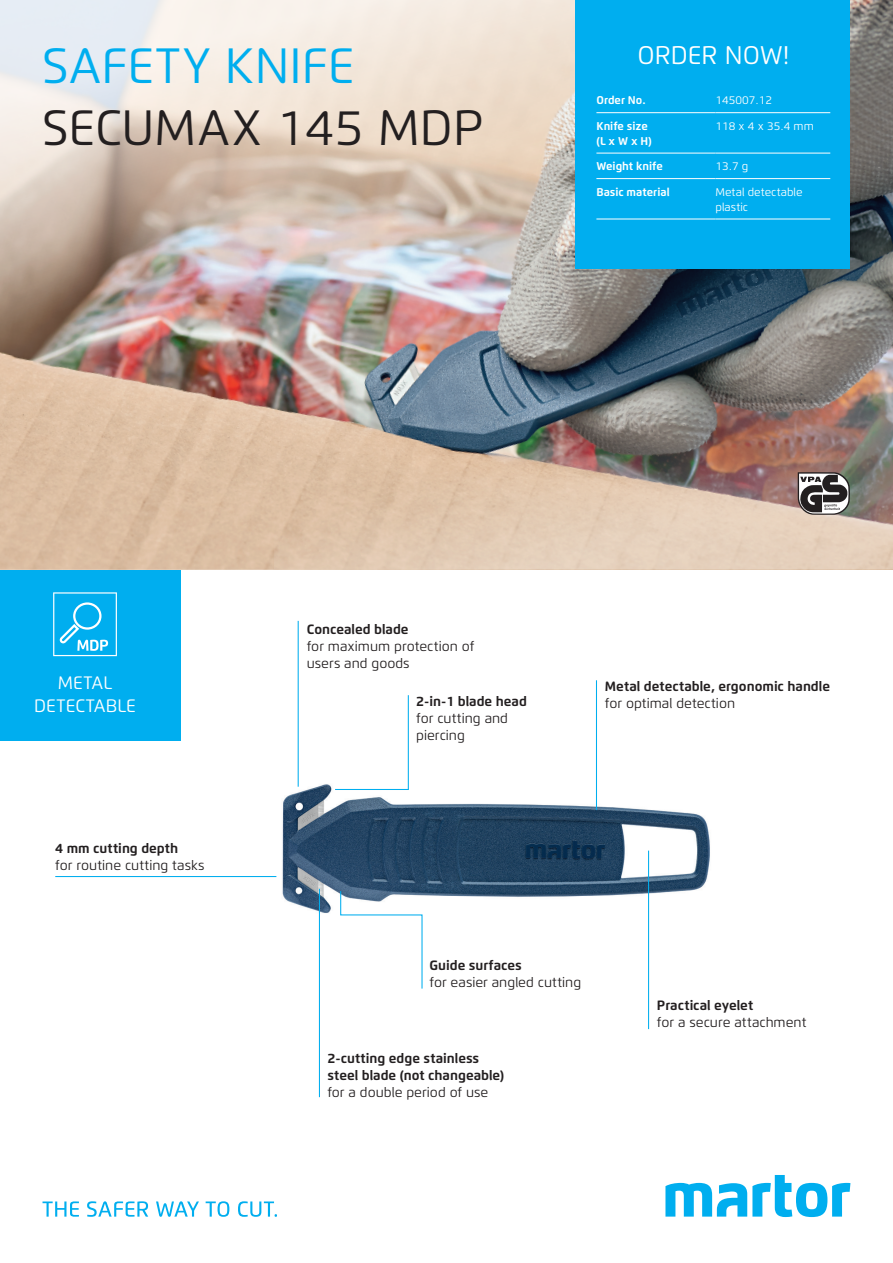
<style>
.page{position:relative;width:893px;height:1263px;background:#fff}
.page>*{position:absolute;margin:0;border:0;box-sizing:border-box;transform-origin:0 0}
.t1{font:49.5px "Flexo";color:#231f20}
.t2{font:49.5px "Flexo";color:#00aeef}
.t3{font:25.5px "Flexo";color:#fff}
.t4{font:18px/23.4px "Flexo";color:#fff;text-align:center}
.t5{font:13.5px/17px "Flexo";color:#231f20}
.t6{font:700 13.5px/17px "Flexo";color:#231f20}
.t7{font:700 11.25px/14.9px "Flexo";color:#fff}
.t8{font:11.25px/14.9px "Flexo";color:#fff}
</style>
<div class="page">
<img style="left:0;top:0;width:893px;height:570px">
<img style="left:274px;top:224px;width:619px;height:345px">
<svg style="left:798px;top:472px;width:52px;height:43px"></svg>
<img style="left:261px;top:775px;width:449px;height:146px">
<img style="left:0;top:0;width:601px;height:363px">
<div style="left:0;top:570px;width:180px;height:170px;background:#00aeef"></div>
<hr style="left:298px;top:621px;width:1px;height:166px;background:#00aeef">
<div style="left:575px;top:0;width:275px;height:269px;background:#00aeef"></div>
<hr style="left:715px;top:219px;width:115px;height:1px;background:#fff">
<hr style="left:596px;top:219px;width:119px;height:1px;background:#fff">
<hr style="left:715px;top:178px;width:115px;height:1px;background:#fff">
<hr style="left:596px;top:178px;width:119px;height:1px;background:#fff">
<hr style="left:715px;top:153px;width:115px;height:1px;background:#fff">
<hr style="left:596px;top:153px;width:119px;height:1px;background:#fff">
<hr style="left:715px;top:112px;width:115px;height:1px;background:#fff">
<hr style="left:596px;top:112px;width:119px;height:1px;background:#fff">
<svg style="left:340px;top:890px;width:83px;height:99px"></svg>
<hr style="left:596px;top:680px;width:1px;height:130px;background:#00aeef">
<hr style="left:55px;top:876px;width:221px;height:1px;background:#00aeef">
<hr style="left:319px;top:889px;width:1px;height:208px;background:#00aeef">
<hr style="left:648px;top:851px;width:1px;height:178px;background:#00aeef">
<svg style="left:334px;top:695px;width:75px;height:95px"></svg>
<svg style="left:53px;top:592px;width:64px;height:64px"></svg>
<svg style="left:665px;top:1175px;width:185px;height:42px"></svg>
<svg style="left:43px;top:1201px;width:36px;height:16px"></svg>
<svg style="left:87px;top:1201px;width:61px;height:16px"></svg>
<svg style="left:156px;top:1201px;width:43px;height:16px"></svg>
<svg style="left:206px;top:1201px;width:23px;height:16px"></svg>
<svg style="left:238px;top:1201px;width:39px;height:16px"></svg>
<h1 class="t2" style="left:43px;top:36px;width:313px">SAFETY KNIFE</h1>
<h1 class="t1" style="left:43px;top:97px;width:442px">SECUMAX 145 MDP</h1>
<h2 class="t3" style="left:637px;top:39px;width:153px">ORDER NOW!</h2>
<p class="t7" style="left:596px;top:93px;width:51px">Order No.</p>
<p class="t8" style="left:715px;top:93px;width:58px">145007.12</p>
<p class="t7" style="left:596px;top:118px;width:57px">Knife size (L x W x H)</p>
<p class="t8" style="left:715px;top:118px;width:100px">118 x 4 x 35.4 mm</p>
<p class="t7" style="left:596px;top:159px;width:68px">Weight knife</p>
<p class="t8" style="left:715px;top:159px;width:35px">13.7 g</p>
<p class="t7" style="left:596px;top:184px;width:75px">Basic material</p>
<p class="t8" style="left:715px;top:184px;width:89px">Metal detectable plastic</p>
<h3 class="t4" style="left:34px;top:671px;width:103px">METAL<br>DETECTABLE</h3>
<p class="t6" style="left:55px;top:839px;width:124px">4 mm cutting depth</p>
<p class="t5" style="left:55px;top:856px;width:151px">for routine cutting tasks</p>
<p class="t6" style="left:307px;top:620px;width:103px">Concealed blade</p>
<p class="t5" style="left:307px;top:637px;width:169px">for maximum protection of users and goods</p>
<p class="t6" style="left:416px;top:693px;width:112px">2-in-1 blade head</p>
<p class="t5" style="left:416px;top:710px;width:93px">for cutting and piercing</p>
<p class="t6" style="left:605px;top:678px;width:227px">Metal detectable, ergonomic handle</p>
<p class="t5" style="left:605px;top:695px;width:132px">for optimal detection</p>
<p class="t6" style="left:429px;top:956px;width:94px">Guide surfaces</p>
<p class="t5" style="left:429px;top:973px;width:153px">for easier angled cutting</p>
<p class="t6" style="left:327px;top:1050px;width:178px">2-cutting edge stainless steel blade (not changeable)</p>
<p class="t5" style="left:327px;top:1084px;width:162px">for a double period of use</p>
<p class="t6" style="left:657px;top:997px;width:98px">Practical eyelet</p>
<p class="t5" style="left:657px;top:1014px;width:151px">for a secure attachment</p>
</div>
